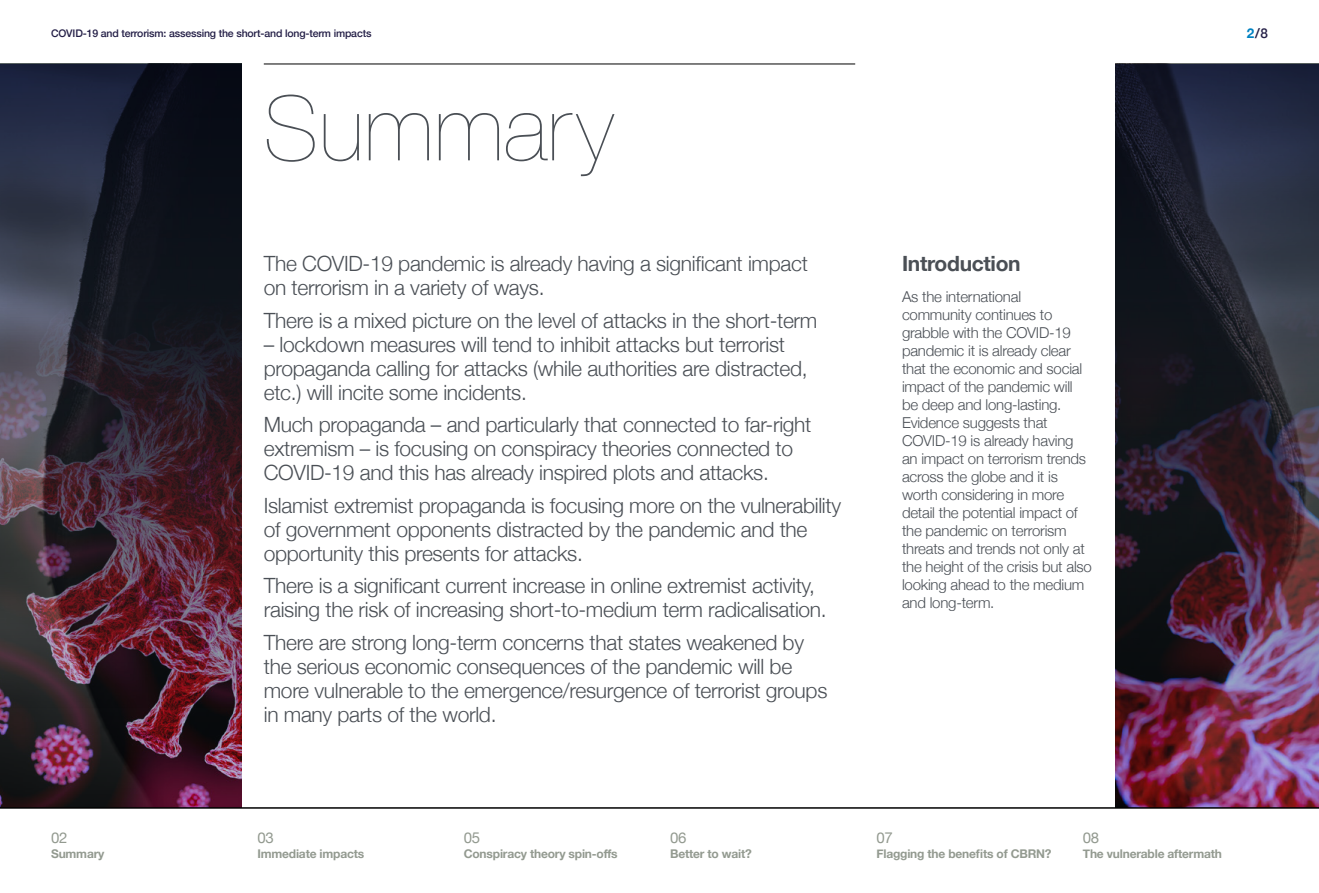
<style>
.page{position:relative;width:1319px;height:893px;background:#fff}
.page>*{position:absolute;margin:0;border:0;box-sizing:border-box;transform-origin:0 0}
.t1{font:200 90px "Helvetica Neue";color:#4a4f55}
.t2{font:300 21px/24px "Helvetica Neue";letter-spacing:-.015em;color:#4a4f55}
.t3{font:700 21px "Helvetica Neue";letter-spacing:-.015em;color:#4a4f55}
.t4{font:300 15px/18px "Helvetica Neue";letter-spacing:-.015em;color:#4a4f55}
.t5{font:15px "Helvetica Neue";letter-spacing:-.015em;color:#939a90}
.t6{font:500 13.5px "Helvetica Neue";color:#231e46}
.t7{font:700 12px "Helvetica Neue";letter-spacing:-.015em;color:#939a90}
.t8{font:500 10.5px "Helvetica Neue";letter-spacing:-.015em;color:#231e46}
.s1{font-weight:700;color:#0082c2}
</style>
<div class="page">
<img style="left:0;top:707px;width:1318px;height:100px">
<img style="left:0;top:64px;width:1318px;height:643px">
<div style="left:242px;top:57px;width:872px;height:764px;background:#fff"></div>
<hr style="left:0;top:807px;width:1318px;height:2px;background:#000">
<hr style="left:264px;top:64px;width:591px;height:1px;background:#000">
<p class="t8" style="left:51px;top:25px;width:322px">COVID-19 and terrorism: assessing the short-and long-term impacts</p>
<h1 class="t1" style="left:264px;top:59px;width:351px">Summary</h1>
<p class="t2" style="left:264px;top:250px;width:545px">The COVID-19 pandemic is already having a significant impact on terrorism in a variety of ways.</p>
<p class="t2" style="left:264px;top:307px;width:555px">There is a mixed picture on the level of attacks in the short-term</p>
<p class="t2" style="left:264px;top:331px;width:545px">– lockdown measures will tend to inhibit attacks but terrorist propaganda calling for attacks (while authorities are distracted, etc.) will incite some incidents.</p>
<p class="t2" style="left:264px;top:411px;width:549px">Much propaganda – and particularly that connected to far-right extremism – is focusing on conspiracy theories connected to<br>COVID-19 and this has already inspired plots and attacks.</p>
<p class="t2" style="left:264px;top:492px;width:579px">Islamist extremist propaganda is focusing more on the vulnerability of government opponents distracted by the pandemic and the opportunity this presents for attacks.</p>
<p class="t2" style="left:264px;top:572px;width:564px">There is a significant current increase in online extremist activity, raising the risk of increasing short-to-medium term radicalisation.</p>
<p class="t2" style="left:264px;top:629px;width:565px">There are strong long-term concerns that states weakened by the serious economic consequences of the pandemic will be more vulnerable to the emergence/resurgence of terrorist groups in many parts of the world.</p>
<p class="t3" style="left:901px;top:247px;width:120px">Introduction</p>
<p class="t4" style="left:901px;top:287px;width:191px">As the international community continues to grabble with the COVID-19 pandemic it is already clear that the economic and social impact of the pandemic will be deep and long-lasting.<br>Evidence suggests that<br>COVID-19 is already having an impact on terrorism trends across the globe and it is worth considering in more detail the potential impact of the pandemic on terrorism threats and trends not only at the height of the crisis but also looking ahead to the medium and long-term.</p>
<p class="t6" style="left:1246px;top:23px;width:23px"><span class="s1">2</span>/8</p>
<p class="t5" style="left:51px;top:826px;width:18px">02</p>
<p class="t7" style="left:51px;top:844px;width:55px">Summary</p>
<p class="t5" style="left:257px;top:826px;width:18px">03</p>
<p class="t7" style="left:257px;top:844px;width:108px">Immediate impacts</p>
<p class="t5" style="left:463px;top:826px;width:18px">05</p>
<p class="t7" style="left:463px;top:844px;width:155px">Conspiracy theory spin-offs</p>
<p class="t5" style="left:670px;top:826px;width:18px">06</p>
<p class="t7" style="left:670px;top:844px;width:83px">Better to wait?</p>
<p class="t5" style="left:876px;top:826px;width:18px">07</p>
<p class="t7" style="left:876px;top:844px;width:176px">Flagging the benefits of CBRN?</p>
<p class="t5" style="left:1082px;top:826px;width:18px">08</p>
<p class="t7" style="left:1082px;top:844px;width:140px">The vulnerable aftermath</p>
</div>
